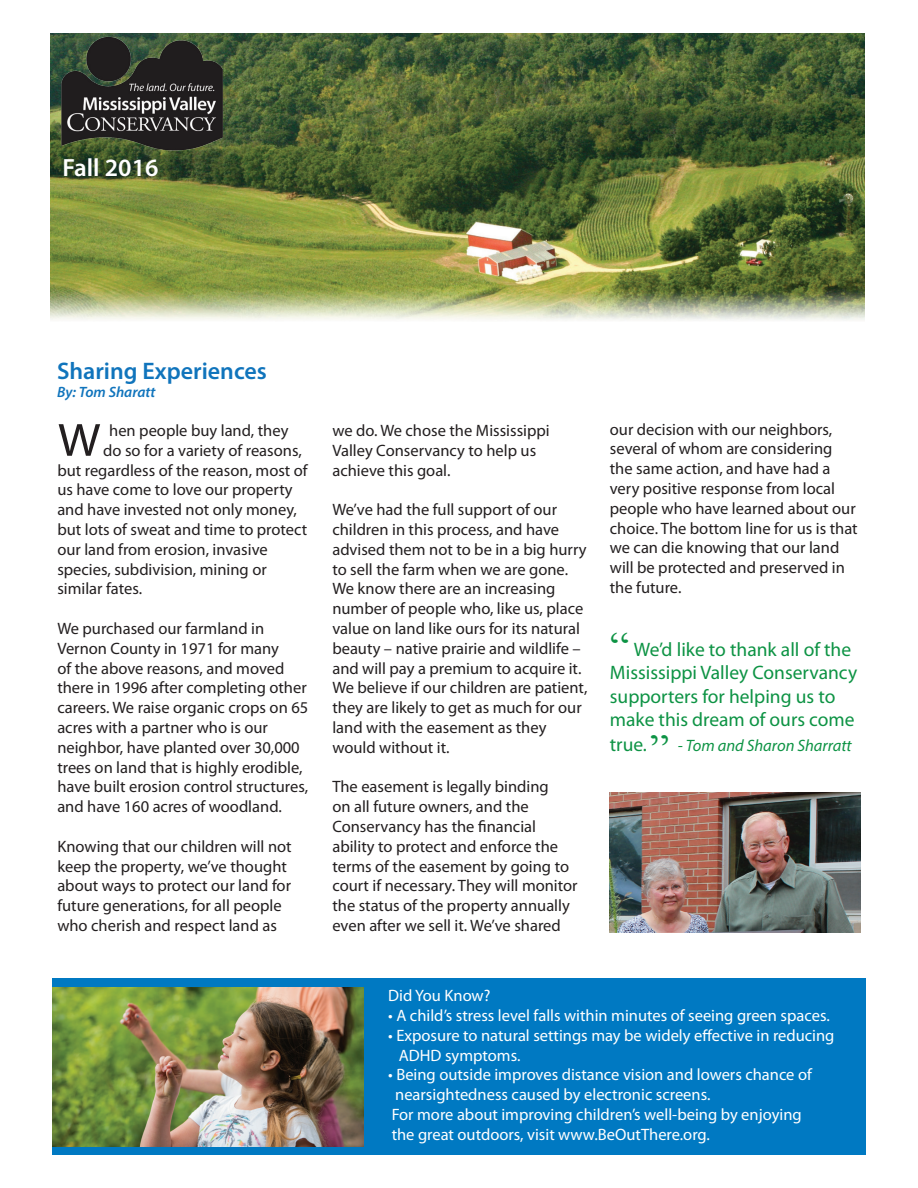
<style>
.page{position:relative;width:918px;height:1188px;background:#fff}
.page>*{position:absolute;margin:0;border:0;box-sizing:border-box;transform-origin:0 0}
.t1{font:44.25px "Times New Roman";color:#0d9344}
.t2{font:600 25.05px "Myriad Pro";color:#fff}
.t3{font:600 24px "Myriad Pro";color:#1074bc}
.t4{font:19.5px/23.4px "Myriad Pro";color:#0d9344}
.t5{font:16.5px/19.8px "Myriad Pro";color:#231f20}
.t6{font:16.5px/19.8px "Myriad Pro";color:#fff}
.t7{font:italic 16.5px "Myriad Pro";color:#0d9344}
.t8{font:italic 600 15px "Myriad Pro";color:#1074bc}
</style>
<div class="page">
<img style="left:51px;top:33px;width:813px;height:288px">
<img style="left:57px;top:34px;width:171px;height:120px">
<svg style="left:59px;top:424px;width:41px;height:32px"></svg>
<img style="left:610px;top:792px;width:251px;height:141px">
<div style="left:52px;top:979px;width:814px;height:176px;background:#0079c2"></div>
<img style="left:52px;top:988px;width:311px;height:159px">
<h2 class="t2" style="left:63px;top:151px;width:97px">Fall 2016</h2>
<h3 class="t3" style="left:57px;top:355px;width:211px">Sharing Experiences</h3>
<p class="t8" style="left:57px;top:382px;width:100px">By: Tom Sharatt</p>
<p class="t5" style="left:109px;top:421px;width:181px">hen people buy land, they</p>
<p class="t5" style="left:103px;top:441px;width:200px">do so for a variety of reasons,</p>
<p class="t5" style="left:57px;top:460px;width:252px">but regardless of the reason, most of</p>
<p class="t5" style="left:57px;top:480px;width:237px">us have come to love our property</p>
<p class="t5" style="left:57px;top:500px;width:241px">and have invested not only money,</p>
<p class="t5" style="left:57px;top:520px;width:251px">but lots of sweat and time to protect</p>
<p class="t5" style="left:57px;top:540px;width:212px">our land from erosion, invasive</p>
<p class="t5" style="left:57px;top:559px;width:211px">species, subdivision, mining or</p>
<p class="t5" style="left:57px;top:579px;width:86px">similar fates.</p>
<p class="t5" style="left:57px;top:619px;width:252px">We purchased our farmland in Vernon County in 1971 for many<br>of the above reasons, and moved there in 1996 after completing other careers. We raise organic crops on 65 acres with a partner who is our neighbor, have planted over 30,000 trees on land that is highly erodible, have built erosion control structures, and have 160 acres of woodland.</p>
<p class="t5" style="left:57px;top:837px;width:236px">Knowing that our children will not keep the property, we’ve thought about ways to protect our land for future generations, for all people who cherish and respect land as</p>
<p class="t5" style="left:332px;top:421px;width:219px">we do. We chose the Mississippi<br>Valley Conservancy to help us achieve this goal.</p>
<p class="t5" style="left:332px;top:500px;width:257px">We’ve had the full support of our children in this process, and have advised them not to be in a big hurry to sell the farm when we are gone.<br>We know there are an increasing number of people who, like us, place value on land like ours for its natural beauty – native prairie and wildlife – and will pay a premium to acquire it.<br>We believe if our children are patient, they are likely to get as much for our land with the easement as they would without it.</p>
<p class="t5" style="left:332px;top:777px;width:247px">The easement is legally binding<br>on all future owners, and the Conservancy has the financial ability to protect and enforce the terms of the easement by going to court if necessary. They will monitor the status of the property annually even after we sell it. We’ve shared</p>
<p class="t5" style="left:610px;top:419px;width:249px">our decision with our neighbors, several of whom are considering the same action, and have had a very positive response from local people who have learned about our choice. The bottom line for us is that we can die knowing that our land will be protected and preserved in the future.</p>
<h1 class="t1" style="left:610px;top:618px;width:21px">“</h1>
<p class="t4" style="left:610px;top:638px;width:249px;text-indent:24px">We’d like to thank all of the<br>Mississippi Valley Conservancy supporters for helping us to make this dream of ours come</p>
<p class="t4" style="left:610px;top:733px;width:39px">true.</p>
<p class="t7" style="left:678px;top:736px;width:175px">- Tom and Sharon Sharratt</p>
<h1 class="t1" style="left:669px;top:759px;width:21px;rotate:-180deg">“</h1>
<p class="t6" style="left:388px;top:986px;width:104px">Did You Know?</p>
<p class="t6" style="left:388px;top:1006px;width:443px">• A child’s stress level falls within minutes of seeing green spaces.</p>
<p class="t6" style="left:399px;top:1026px;width:437px;text-indent:-10px">• Exposure to natural settings may be widely effective in reducing<br>ADHD symptoms.</p>
<p class="t6" style="left:388px;top:1065px;width:425px">• Being outside improves distance vision and lowers chance of nearsightedness caused by electronic screens.<br>For more about improving children’s well-being by enjoying the great outdoors, visit www.BeOutThere.org.</p>
</div>
